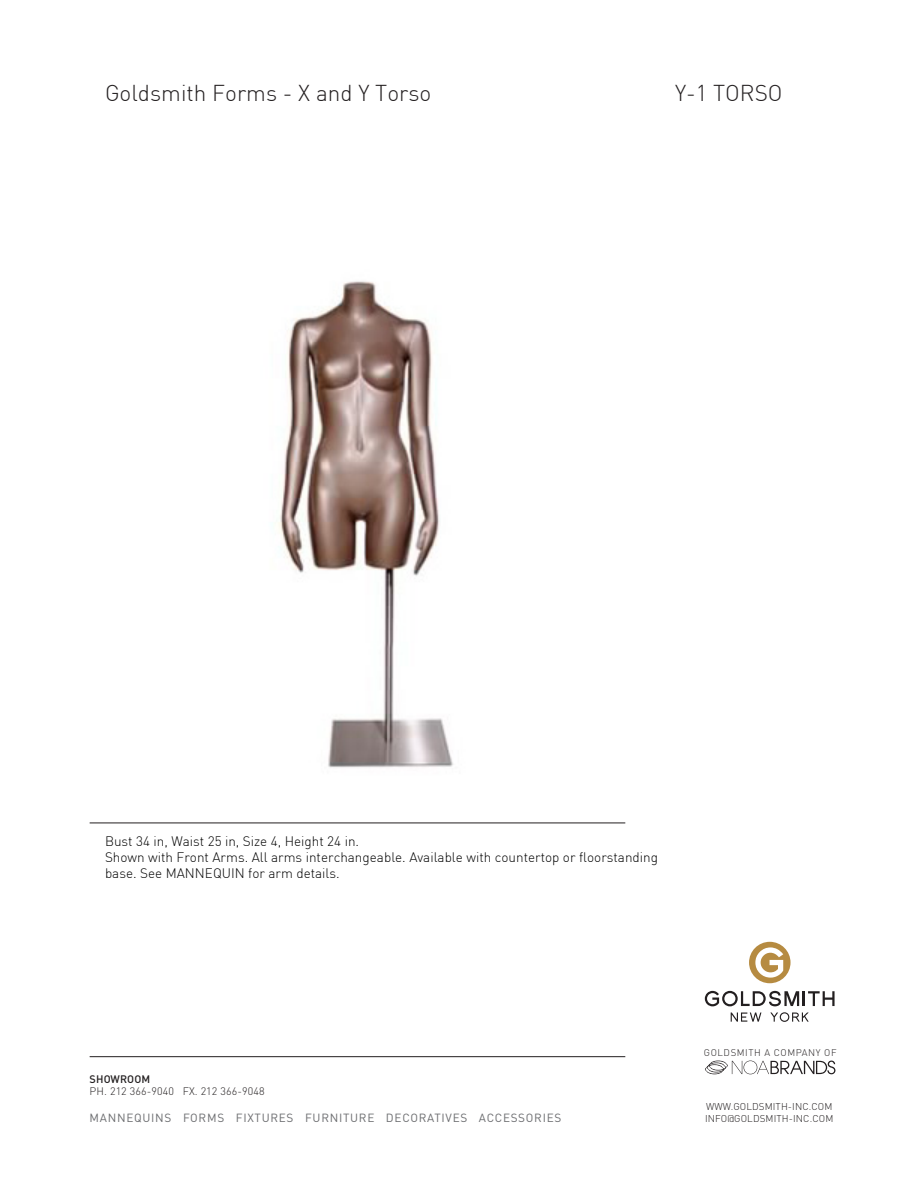
<style>
.page{position:relative;width:918px;height:1188px;background:#fff}
.page>*{position:absolute;margin:0;border:0;box-sizing:border-box;transform-origin:0 0}
.t1{font:300 22.5px "DIN Pro";color:#231f20}
.t2{font:300 13.5px/16.2px "DIN Pro";color:#000}
.t3{font:11.7px "DIN";letter-spacing:.06em;color:#6c6d70}
.t4{font:300 10.8px "DIN";letter-spacing:.01em;color:#231f20}
.t5{font:500 10.8px "DIN";letter-spacing:.01em;color:#231f20}
.t6{font:300 9.75px "DIN";letter-spacing:.01em;color:#231f20}
.t7{font:300 9.6px "DIN";letter-spacing:.06em;color:#231f20}
</style>
<div class="page">
<hr style="left:90px;top:823px;width:535px;height:1px;background:#231f20">
<hr style="left:90px;top:1056px;width:535px;height:1px;background:#231f20">
<div style="left:749px;top:942px;width:42px;height:41px;background:#b68b41;border-radius:50%"></div>
<svg style="left:705px;top:991px;width:130px;height:15px"></svg>
<svg style="left:731px;top:1013px;width:30px;height:9px"></svg>
<svg style="left:770px;top:1012px;width:39px;height:10px"></svg>
<svg style="left:755px;top:947px;width:28px;height:31px"></svg>
<svg style="left:705px;top:1061px;width:130px;height:13px"></svg>
<img style="left:278px;top:281px;width:176px;height:487px">
<h1 class="t1" style="left:105px;top:83px;width:328px">Goldsmith Forms - X and Y Torso</h1>
<h1 class="t1" style="left:675px;top:83px;width:109px">Y-1 TORSO</h1>
<p class="t2" style="left:105px;top:834px;width:555px">Bust 34 in, Waist 25 in, Size 4, Height 24 in.<br>Shown with Front Arms. All arms interchangeable. Available with countertop or floorstanding base. See MANNEQUIN for arm details.</p>
<p class="t5" style="left:90px;top:1072px;width:62px">SHOWROOM</p>
<p class="t4" style="left:90px;top:1085px;width:177px">PH. 212 366-9040 FX. 212 366-9048</p>
<p class="t3" style="left:90px;top:1110px;width:473px">MANNEQUINS FORMS FIXTURES FURNITURE DECORATIVES ACCESSORIES</p>
<p class="t7" style="left:704px;top:1047px;width:134px">GOLDSMITH A COMPANY OF</p>
<p class="t6" style="left:706px;top:1100px;width:128px">WWW.GOLDSMITH-INC.COM</p>
<p class="t6" style="left:705px;top:1112px;width:130px">INFO@GOLDSMITH-INC.COM</p>
</div>
